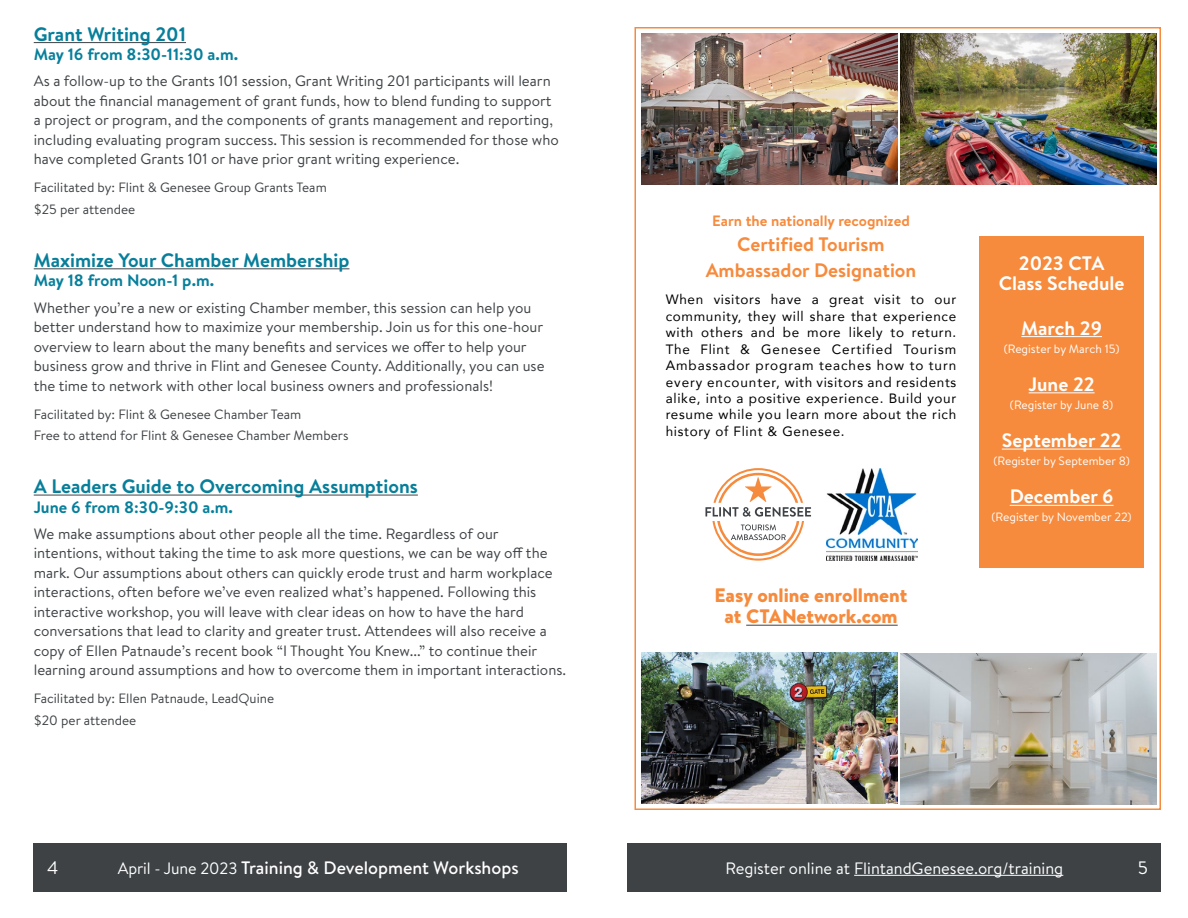
<style>
.page{position:relative;width:1188px;height:918px;background:#fff}
.page>*{position:absolute;margin:0;border:0;box-sizing:border-box;transform-origin:0 0}
.t1{font:700 19.5px "Brandon Text";color:#077f9b}
.t2{font:700 19.5px/19.5px "Brandon Text";color:#fff;text-align:center}
.t3{font:700 19.5px/25.3px "Brandon Text";color:#f68b3d;text-align:center}
.t4{font:900 19.5px/21px "Brandon Text";color:#f68b3d;text-align:center}
.t5{font:500 18px "Brandon Text";color:#fff}
.t6{font:18px "Brandon Text";color:#fff}
.t7{font:700 16.5px "Brandon Text";color:#077f9b}
.t8{font:16.5px "Brandon Text";color:#fff}
.t9{font:15px/19.5px "Brandon Text";color:#3e4245}
.t10{font:700 15px "Brandon Text";color:#f68b3d}
.t11{font:13.5px/16.5px "Avenir";letter-spacing:.05em;color:#000;text-align:justify}
.t12{font:13.5px/21.3px "Brandon Text";color:#3e4245}
.t13{font:12px "Brandon Text";color:#fff}
.s1{font-weight:400;font-size:16.5px}
</style>
<div class="page">
<div style="left:628px;top:844px;width:533px;height:48px;background:#3e4245"></div>
<div style="left:34px;top:844px;width:533px;height:48px;background:#3e4245"></div>
<hr style="left:854px;top:875px;width:209px;height:1px;background:#fff">
<hr style="left:34px;top:42px;width:152px;height:1px;background:#3e4245">
<hr style="left:34px;top:269px;width:315px;height:1px;background:#3e4245">
<hr style="left:34px;top:495px;width:384px;height:1px;background:#3e4245">
<hr style="left:746px;top:625px;width:152px;height:1px;background:#3e4245">
<svg style="left:705px;top:468px;width:106px;height:93px"></svg>
<img style="left:826px;top:468px;width:91px;height:93px">
<img style="left:641px;top:33px;width:257px;height:151px">
<img style="left:900px;top:33px;width:256px;height:151px">
<img style="left:641px;top:652px;width:257px;height:152px">
<img style="left:900px;top:653px;width:256px;height:152px">
<div style="left:980px;top:236px;width:164px;height:332px;background:#f68b3d"></div>
<hr style="left:1021px;top:336px;width:81px;height:1px;background:#fff">
<hr style="left:1029px;top:392px;width:66px;height:1px;background:#fff">
<hr style="left:1002px;top:449px;width:119px;height:1px;background:#fff">
<hr style="left:1010px;top:505px;width:104px;height:1px;background:#fff">
<h1 class="t1" style="left:34px;top:20px;width:154px">Grant Writing 201</h1>
<p class="t7" style="left:34px;top:43px;width:206px">May 16 from 8:30-11:30 a.m.</p>
<p class="t9" style="left:34px;top:71px;width:527px">As a follow-up to the Grants 101 session, Grant Writing 201 participants will learn about the financial management of grant funds, how to blend funding to support a project or program, and the components of grants management and reporting, including evaluating program success. This session is recommended for those who have completed Grants 101 or have prior grant writing experience.</p>
<p class="t12" style="left:34px;top:177px;width:295px">Facilitated by: Flint &amp; Genesee Group Grants Team $25 per attendee</p>
<h1 class="t1" style="left:34px;top:247px;width:317px">Maximize Your Chamber Membership</h1>
<p class="t7" style="left:34px;top:269px;width:182px">May 18 from Noon-1 p.m.</p>
<p class="t9" style="left:34px;top:297px;width:512px">Whether you’re a new or existing Chamber member, this session can help you better understand how to maximize your membership. Join us for this one-hour overview to learn about the many benefits and services we offer to help your business grow and thrive in Flint and Genesee County. Additionally, you can use the time to network with other local business owners and professionals!</p>
<p class="t12" style="left:34px;top:403px;width:316px">Facilitated by: Flint &amp; Genesee Chamber Team<br>Free to attend for Flint &amp; Genesee Chamber Members</p>
<h1 class="t1" style="left:34px;top:473px;width:386px">A Leaders Guide to Overcoming Assumptions</h1>
<p class="t7" style="left:34px;top:495px;width:201px">June 6 from 8:30-9:30 a.m.</p>
<p class="t9" style="left:34px;top:523px;width:534px">We make assumptions about other people all the time. Regardless of our intentions, without taking the time to ask more questions, we can be way off the mark. Our assumptions about others can quickly erode trust and harm workplace interactions, often before we’ve even realized what’s happened. Following this interactive workshop, you will leave with clear ideas on how to have the hard conversations that lead to clarity and greater trust. Attendees will also receive a copy of Ellen Patnaude’s recent book “I Thought You Knew...” to continue their learning around assumptions and how to overcome them in important interactions.</p>
<p class="t12" style="left:34px;top:688px;width:242px">Facilitated by: Ellen Patnaude, LeadQuine $20 per attendee</p>
<p class="t10" style="left:712px;top:210px;width:199px">Earn the nationally recognized</p>
<h1 class="t3" style="left:706px;top:232px;width:212px">Certified Tourism<br>Ambassador Designation</h1>
<p class="t11" style="left:666px;top:291px;width:292px">When visitors have a great visit to our community, they will share that experience with others and be more likely to return.<br>The Flint &amp; Genesee Certified Tourism Ambassador program teaches how to turn every encounter, with visitors and residents alike, into a positive experience. Build your resume while you learn more about the rich history of Flint &amp; Genesee.</p>
<h1 class="t4" style="left:715px;top:585px;width:195px">Easy online enrollment at CTANetwork.com</h1>
<h1 class="t2" style="left:999px;top:253px;width:127px">2023 CTA<br>Class Schedule</h1>
<h1 class="t2" style="left:1021px;top:318px;width:82px">March 29</h1>
<p class="t13" style="left:1004px;top:340px;width:117px">(Register by March 15)</p>
<h1 class="t2" style="left:1029px;top:374px;width:67px">June 22</h1>
<p class="t13" style="left:1010px;top:397px;width:105px">(Register by June 8)</p>
<h1 class="t2" style="left:1002px;top:430px;width:121px">September 22</h1>
<p class="t13" style="left:993px;top:453px;width:138px">(Register by September 8)</p>
<h1 class="t2" style="left:1010px;top:486px;width:105px">December 6</h1>
<p class="t13" style="left:992px;top:509px;width:142px">(Register by November 22)</p>
<p class="t6" style="left:47px;top:856px;width:13px">4</p>
<p class="t5" style="left:118px;top:856px;width:402px"><span class="s1">April - June 2023</span> Training &amp; Development Workshops</p>
<p class="t8" style="left:725px;top:857px;width:339px">Register online at FlintandGenesee.org/training</p>
<p class="t6" style="left:1138px;top:856px;width:12px">5</p>
</div>
